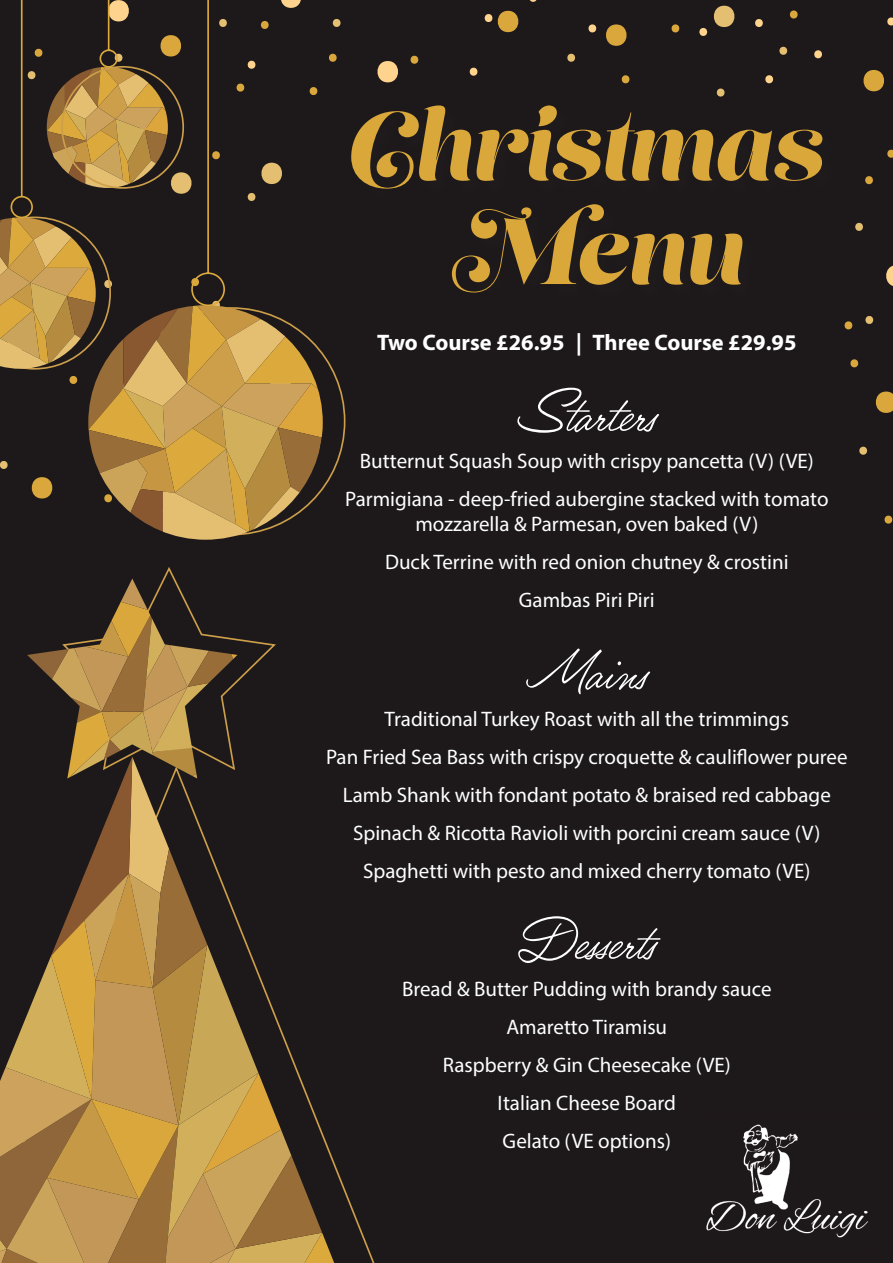
<style>
.page{position:relative;width:893px;height:1263px;background:#1d191a}
.page>*{position:absolute;margin:0;border:0;box-sizing:border-box;transform-origin:0 0}
.t1{font:60px "Filmotype La Crosse";color:#fff}
.t2{font:700 22.5px "Myriad Pro";color:#fff}
.t3{font:21px/25.2px "Myriad Pro";color:#fff;text-align:center}
</style>
<div class="page">
<svg style="left:0;top:578px;width:334px;height:685px"></svg>
<svg style="left:863px;top:70px;width:21px;height:21px"></svg>
<svg style="left:844px;top:321px;width:9px;height:8px"></svg>
<svg style="left:884px;top:516px;width:9px;height:8px"></svg>
<svg style="left:887px;top:150px;width:6px;height:8px"></svg>
<svg style="left:850px;top:359px;width:9px;height:8px"></svg>
<svg style="left:567px;top:54px;width:8px;height:8px"></svg>
<svg style="left:779px;top:47px;width:9px;height:8px"></svg>
<svg style="left:865px;top:316px;width:9px;height:8px"></svg>
<svg style="left:859px;top:447px;width:8px;height:8px"></svg>
<svg style="left:671px;top:24px;width:9px;height:8px"></svg>
<svg style="left:790px;top:11px;width:8px;height:8px"></svg>
<svg style="left:716px;top:89px;width:9px;height:8px"></svg>
<svg style="left:621px;top:75px;width:9px;height:8px"></svg>
<svg style="left:410px;top:56px;width:9px;height:8px"></svg>
<svg style="left:377px;top:61px;width:21px;height:21px"></svg>
<svg style="left:887px;top:17px;width:6px;height:9px"></svg>
<svg style="left:765px;top:75px;width:9px;height:8px"></svg>
<svg style="left:814px;top:50px;width:8px;height:8px"></svg>
<svg style="left:588px;top:24px;width:39px;height:22px"></svg>
<svg style="left:469px;top:68px;width:9px;height:8px"></svg>
<svg style="left:530px;top:0;width:7px;height:2px"></svg>
<svg style="left:699px;top:6px;width:36px;height:30px"></svg>
<svg style="left:755px;top:19px;width:8px;height:8px"></svg>
<svg style="left:484px;top:11px;width:35px;height:21px"></svg>
<svg style="left:0;top:0;width:342px;height:540px"></svg>
<div style="left:61px;top:66px;width:123px;height:123px;border:2px solid #cd9f4a;border-radius:50%"></div>
<svg style="left:875px;top:392px;width:18px;height:21px"></svg>
<svg style="left:855px;top:223px;width:8px;height:8px"></svg>
<svg style="left:865px;top:176px;width:8px;height:8px"></svg>
<svg style="left:886px;top:265px;width:7px;height:21px"></svg>
<div style="left:351px;top:105px;width:489px;height:102px;background:#231f20"></div>
<svg style="left:351px;top:105px;width:471px;height:84px"></svg>
<div style="left:451px;top:204px;width:310px;height:107px;background:#231f20"></div>
<svg style="left:452px;top:204px;width:291px;height:88px"></svg>
<img style="left:706px;top:1124px;width:162px;height:114px">
<p class="t2" style="left:377px;top:327px;width:421px">Two Course £26.95 | Three Course £29.95</p>
<p class="t1" style="left:516px;top:375px;width:143px">Starters</p>
<p class="t3" style="left:360px;top:448px;width:455px">Butternut Squash Soup with crispy pancetta (V) (VE)</p>
<p class="t3" style="left:345px;top:486px;width:485px">Parmigiana - deep-fried aubergine stacked with tomato mozzarella &amp; Parmesan, oven baked (V)</p>
<p class="t3" style="left:385px;top:549px;width:405px">Duck Terrine with red onion chutney &amp; crostini</p>
<p class="t3" style="left:519px;top:587px;width:137px">Gambas Piri Piri</p>
<p class="t1" style="left:525px;top:633px;width:125px">Mains</p>
<p class="t3" style="left:385px;top:706px;width:406px">Traditional Turkey Roast with all the trimmings</p>
<p class="t3" style="left:326px;top:744px;width:523px">Pan Fried Sea Bass with crispy croquette &amp; cauliflower puree</p>
<p class="t3" style="left:343px;top:782px;width:490px">Lamb Shank with fondant potato &amp; braised red cabbage</p>
<p class="t3" style="left:353px;top:820px;width:469px">Spinach &amp; Ricotta Ravioli with porcini cream sauce (V)</p>
<p class="t3" style="left:363px;top:858px;width:449px">Spaghetti with pesto and mixed cherry tomato (VE)</p>
<p class="t1" style="left:517px;top:903px;width:141px">Desserts</p>
<p class="t3" style="left:402px;top:976px;width:371px">Bread &amp; Butter Pudding with brandy sauce</p>
<p class="t3" style="left:506px;top:1014px;width:162px">Amaretto Tiramisu</p>
<p class="t3" style="left:443px;top:1052px;width:289px">Raspberry &amp; Gin Cheesecake (VE)</p>
<p class="t3" style="left:498px;top:1090px;width:180px">Italian Cheese Board</p>
<p class="t3" style="left:503px;top:1128px;width:170px">Gelato (VE options)</p>
</div>
